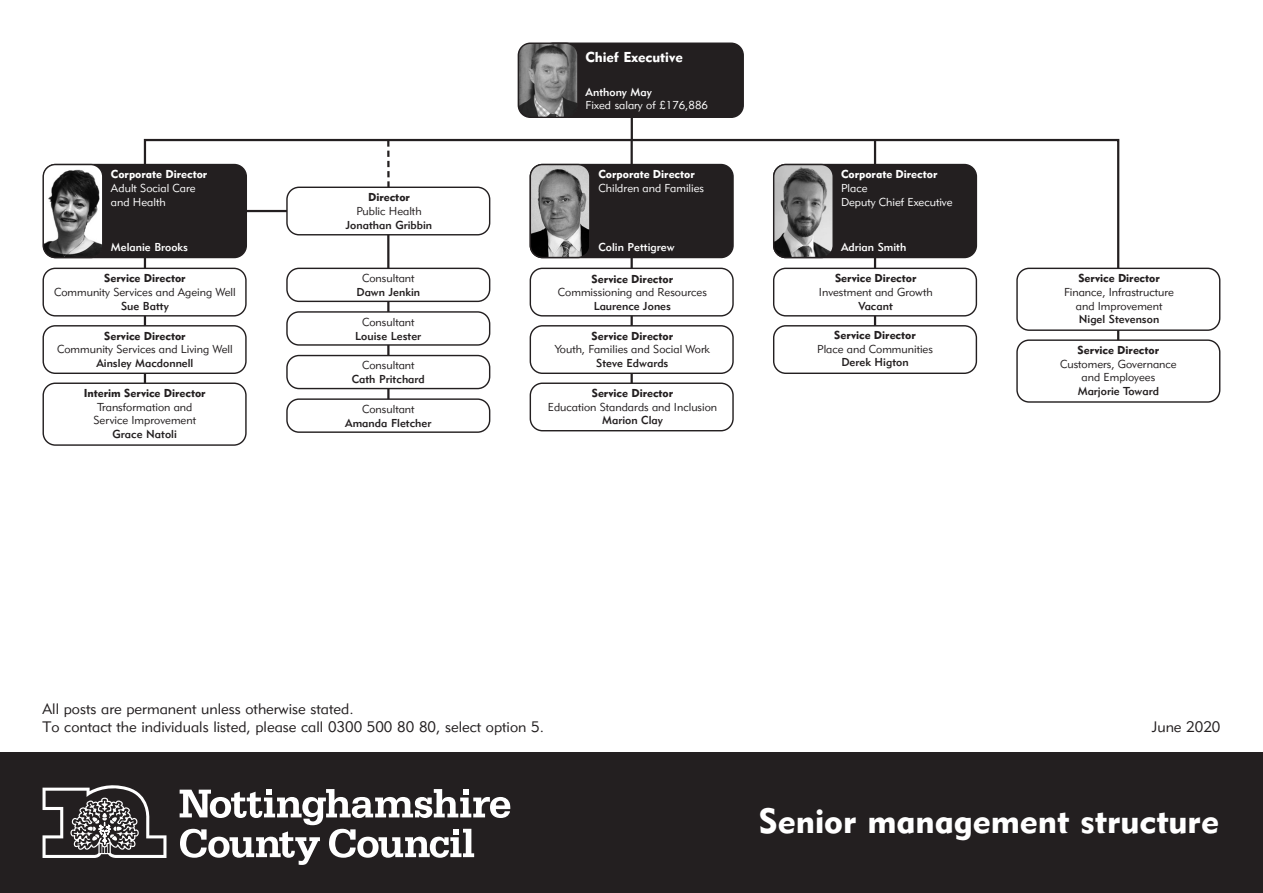
<style>
.page{position:relative;width:1263px;height:893px;background:#fff}
.page>*{position:absolute;margin:0;border:0;box-sizing:border-box;transform-origin:0 0}
.t1{font:34.5px "Geometric 415 BT Black A";color:#fff}
.t2{font:15px/18px "Geometric 415 BT Lite A";color:#231f20}
.t3{font:14.25px "Geometric 415 BT Black A";color:#fff}
.t4{font:11.4px/13.6px "Geometric 415 BT Lite A";color:#231f20;text-align:center}
.t5{font:11.4px "Geometric 415 BT Medium A";color:#231f20}
.t6{font:11.4px "Geometric 415 BT Black A";color:#231f20}
.t7{font:11.4px/13.6px "Geometric 415 BT Lite A";color:#fff}
.t8{font:11.4px "Geometric 415 BT Black A";color:#fff}
.t9{font:11.4px "Geometric 415 BT Medium A";color:#fff}
</style>
<div class="page">
<hr style="left:387px;top:201px;width:3px;height:215px;background:#231f20">
<hr style="left:144px;top:257px;width:2px;height:171px;background:#231f20">
<svg style="left:143px;top:138px;width:977px;height:226px"></svg>
<hr style="left:631px;top:118px;width:2px;height:22px;background:#231f20">
<div style="left:0;top:753px;width:1263px;height:140px;background:#231f20"></div>
<div style="left:541px;top:43px;width:202px;height:74px;background:#231f20;border-radius:12px"></div>
<div style="left:541px;top:43px;width:203px;height:75px;border:1px solid #231f20;border-radius:12px"></div>
<img style="left:518px;top:43px;width:60px;height:74px">
<div style="left:518px;top:43px;width:61px;height:75px;border:1px solid #231f20;border-radius:12px"></div>
<svg style="left:43px;top:785px;width:123px;height:73px"></svg>
<svg style="left:180px;top:789px;width:330px;height:76px"></svg>
<hr style="left:630px;top:140px;width:3px;height:277px;background:#231f20">
<div style="left:530px;top:165px;width:203px;height:93px;background:#231f20;border-radius:12px"></div>
<div style="left:530px;top:164px;width:204px;height:94px;border:1px solid #231f20;border-radius:12px"></div>
<img style="left:530px;top:165px;width:60px;height:92px">
<div style="left:530px;top:164px;width:61px;height:94px;border:1px solid #231f20;border-radius:12px"></div>
<div style="left:530px;top:383px;width:203px;height:48px;background:#fff;border-radius:12px"></div>
<div style="left:530px;top:383px;width:204px;height:48px;border:1px solid #231f20;border-radius:12px"></div>
<div style="left:530px;top:326px;width:203px;height:47px;background:#fff;border-radius:12px"></div>
<div style="left:530px;top:325px;width:204px;height:49px;border:1px solid #231f20;border-radius:12px"></div>
<div style="left:530px;top:268px;width:203px;height:48px;background:#fff;border-radius:12px"></div>
<div style="left:530px;top:268px;width:204px;height:49px;border:1px solid #231f20;border-radius:12px"></div>
<div style="left:1017px;top:268px;width:203px;height:62px;background:#fff;border-radius:12px"></div>
<div style="left:1016px;top:268px;width:204px;height:63px;border:1px solid #231f20;border-radius:12px"></div>
<div style="left:1017px;top:340px;width:203px;height:62px;background:#fff;border-radius:12px"></div>
<div style="left:1016px;top:339px;width:204px;height:64px;border:1px solid #231f20;border-radius:12px"></div>
<hr style="left:874px;top:140px;width:2px;height:222px;background:#231f20">
<div style="left:774px;top:165px;width:202px;height:93px;background:#231f20;border-radius:12px"></div>
<div style="left:773px;top:164px;width:204px;height:94px;border:1px solid #231f20;border-radius:12px"></div>
<img style="left:774px;top:165px;width:59px;height:93px">
<div style="left:773px;top:164px;width:61px;height:94px;border:1px solid #231f20;border-radius:12px"></div>
<div style="left:774px;top:268px;width:202px;height:48px;background:#fff;border-radius:12px"></div>
<div style="left:773px;top:268px;width:204px;height:49px;border:1px solid #231f20;border-radius:12px"></div>
<div style="left:774px;top:326px;width:202px;height:47px;background:#fff;border-radius:12px"></div>
<div style="left:773px;top:325px;width:204px;height:49px;border:1px solid #231f20;border-radius:12px"></div>
<div style="left:44px;top:165px;width:202px;height:93px;background:#231f20;border-radius:12px"></div>
<div style="left:43px;top:164px;width:204px;height:94px;border:1px solid #231f20;border-radius:12px"></div>
<div style="left:43px;top:383px;width:203px;height:62px;background:#fff;border-radius:12px"></div>
<div style="left:43px;top:383px;width:204px;height:63px;border:1px solid #231f20;border-radius:12px"></div>
<div style="left:43px;top:326px;width:203px;height:47px;background:#fff;border-radius:12px"></div>
<div style="left:43px;top:325px;width:204px;height:49px;border:1px solid #231f20;border-radius:12px"></div>
<div style="left:287px;top:187px;width:203px;height:48px;background:#fff;border-radius:12px"></div>
<div style="left:286px;top:187px;width:204px;height:48px;border:1px solid #231f20;border-radius:12px"></div>
<div style="left:43px;top:268px;width:203px;height:48px;background:#fff;border-radius:12px"></div>
<div style="left:43px;top:268px;width:204px;height:49px;border:1px solid #231f20;border-radius:12px"></div>
<div style="left:287px;top:268px;width:203px;height:33px;background:#fff;border-radius:12px"></div>
<div style="left:286px;top:268px;width:204px;height:34px;border:1px solid #231f20;border-radius:12px"></div>
<div style="left:287px;top:312px;width:203px;height:33px;background:#fff;border-radius:12px"></div>
<div style="left:286px;top:311px;width:204px;height:35px;border:1px solid #231f20;border-radius:12px"></div>
<div style="left:287px;top:356px;width:203px;height:33px;background:#fff;border-radius:12px"></div>
<div style="left:286px;top:355px;width:204px;height:34px;border:1px solid #231f20;border-radius:12px"></div>
<div style="left:287px;top:399px;width:203px;height:33px;background:#fff;border-radius:12px"></div>
<div style="left:286px;top:398px;width:204px;height:35px;border:1px solid #231f20;border-radius:12px"></div>
<img style="left:43px;top:165px;width:60px;height:93px">
<div style="left:43px;top:164px;width:60px;height:94px;border:1px solid #231f20;border-radius:12px"></div>
<p class="t8" style="left:111px;top:167px;width:98px">Corporate Director</p>
<p class="t7" style="left:111px;top:181px;width:86px">Adult Social Care and Health</p>
<p class="t9" style="left:111px;top:240px;width:79px">Melanie Brooks</p>
<p class="t6" style="left:104px;top:271px;width:83px">Service Director</p>
<p class="t4" style="left:54px;top:285px;width:183px">Community Services and Ageing Well</p>
<p class="t5" style="left:121px;top:299px;width:49px">Sue Batty</p>
<p class="t6" style="left:104px;top:329px;width:83px">Service Director</p>
<p class="t4" style="left:57px;top:342px;width:177px">Community Services and Living Well</p>
<p class="t5" style="left:96px;top:356px;width:99px">Ainsley Macdonnell</p>
<p class="t6" style="left:84px;top:386px;width:123px">Interim Service Director</p>
<p class="t4" style="left:93px;top:400px;width:104px">Transformation and<br>Service Improvement</p>
<p class="t5" style="left:113px;top:427px;width:66px">Grace Natoli</p>
<p class="t6" style="left:368px;top:190px;width:43px">Director</p>
<p class="t4" style="left:356px;top:204px;width:67px">Public Health</p>
<p class="t5" style="left:346px;top:218px;width:88px">Jonathan Gribbin</p>
<p class="t4" style="left:362px;top:271px;width:54px">Consultant</p>
<p class="t5" style="left:356px;top:285px;width:65px">Dawn Jenkin</p>
<p class="t4" style="left:362px;top:315px;width:54px">Consultant</p>
<p class="t5" style="left:355px;top:329px;width:68px">Louise Lester</p>
<p class="t4" style="left:362px;top:358px;width:54px">Consultant</p>
<p class="t5" style="left:352px;top:372px;width:75px">Cath Pritchard</p>
<p class="t4" style="left:362px;top:402px;width:54px">Consultant</p>
<p class="t5" style="left:345px;top:416px;width:88px">Amanda Fletcher</p>
<p class="t3" style="left:585px;top:49px;width:99px">Chief Executive</p>
<p class="t9" style="left:585px;top:85px;width:68px">Anthony May</p>
<p class="t7" style="left:585px;top:98px;width:124px">Fixed salary of £176,886</p>
<p class="t8" style="left:598px;top:167px;width:98px">Corporate Director</p>
<p class="t7" style="left:598px;top:181px;width:107px">Children and Families</p>
<p class="t9" style="left:598px;top:240px;width:78px">Colin Pettigrew</p>
<p class="t6" style="left:592px;top:272px;width:83px">Service Director</p>
<p class="t4" style="left:558px;top:285px;width:150px">Commissioning and Resources</p>
<p class="t5" style="left:594px;top:299px;width:79px">Laurence Jones</p>
<p class="t6" style="left:592px;top:329px;width:83px">Service Director</p>
<p class="t4" style="left:555px;top:342px;width:157px">Youth, Families and Social Work</p>
<p class="t5" style="left:596px;top:356px;width:74px">Steve Edwards</p>
<p class="t6" style="left:592px;top:386px;width:83px">Service Director</p>
<p class="t4" style="left:548px;top:400px;width:171px">Education Standards and Inclusion</p>
<p class="t5" style="left:602px;top:413px;width:62px">Marion Clay</p>
<p class="t8" style="left:841px;top:167px;width:98px">Corporate Director</p>
<p class="t7" style="left:841px;top:181px;width:113px">Place<br>Deputy Chief Executive</p>
<p class="t9" style="left:841px;top:240px;width:67px">Adrian Smith</p>
<p class="t6" style="left:835px;top:271px;width:83px">Service Director</p>
<p class="t4" style="left:819px;top:285px;width:115px">Investment and Growth</p>
<p class="t5" style="left:859px;top:299px;width:36px">Vacant</p>
<p class="t6" style="left:834px;top:328px;width:83px">Service Director</p>
<p class="t4" style="left:817px;top:342px;width:117px">Place and Communities</p>
<p class="t5" style="left:841px;top:355px;width:69px">Derek Higton</p>
<p class="t6" style="left:1078px;top:271px;width:83px">Service Director</p>
<p class="t4" style="left:1064px;top:285px;width:111px">Finance, Infrastructure and Improvement</p>
<p class="t5" style="left:1079px;top:312px;width:82px">Nigel Stevenson</p>
<p class="t6" style="left:1078px;top:343px;width:83px">Service Director</p>
<p class="t4" style="left:1060px;top:357px;width:118px">Customers, Governance and Employees</p>
<p class="t5" style="left:1078px;top:384px;width:83px">Marjorie Toward</p>
<h2 class="t2" style="left:43px;top:700px;width:503px">All posts are permanent unless otherwise stated.<br>To contact the individuals listed, please call 0300 500 80 80, select option 5.</h2>
<h2 class="t2" style="left:1152px;top:718px;width:70px">June 2020</h2>
<h1 class="t1" style="left:759px;top:800px;width:461px">Senior management structure</h1>
</div>
